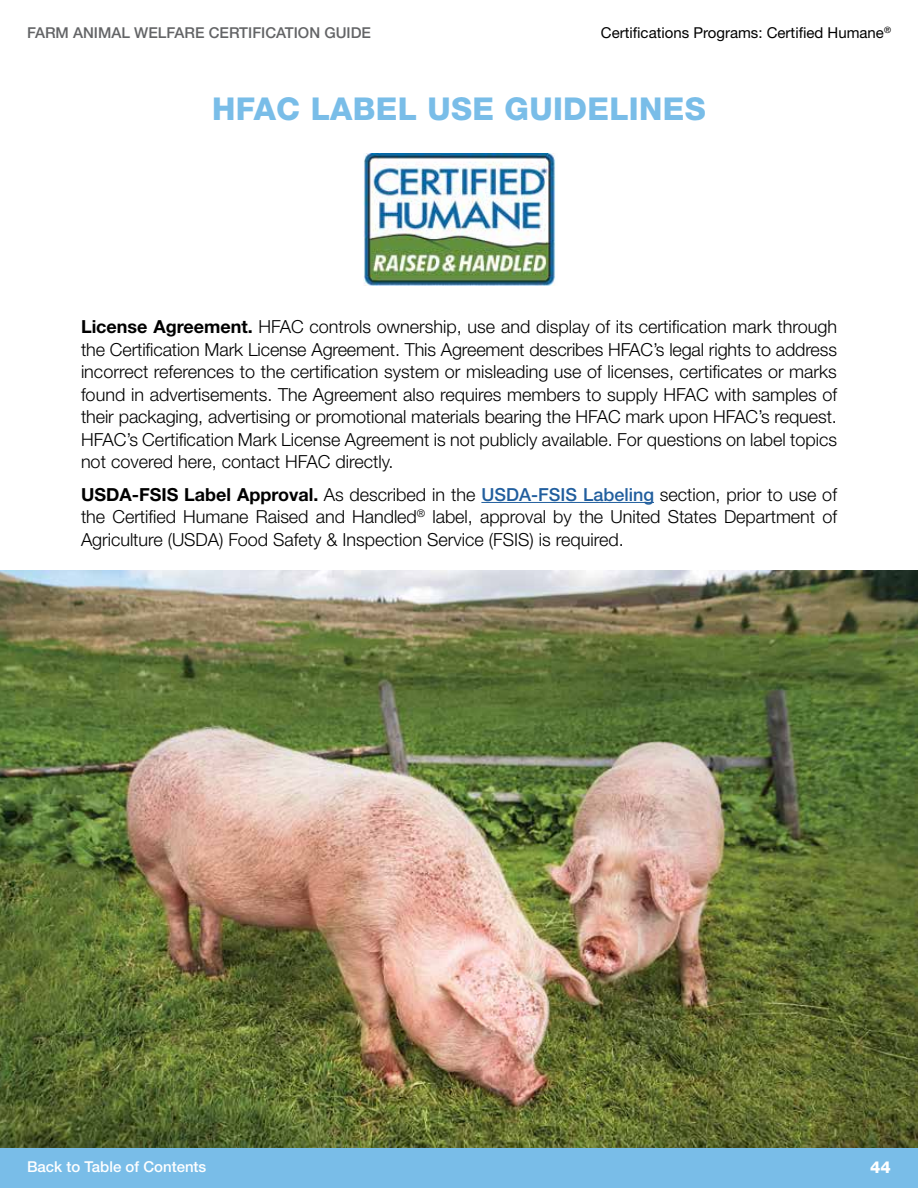
<style>
.page{position:relative;width:918px;height:1188px;background:#fff}
.page>*{position:absolute;margin:0;border:0;box-sizing:border-box;transform-origin:0 0}
.t1{font:800 31.5px "Helvetica Neue LT Std";letter-spacing:.01em;color:#79bde8}
.t2{font:300 18px/22.5px "Helvetica Neue LT Std";color:#000;text-align:justify}
.t3{font:800 16.5px "Helvetica Neue LT Std";color:#fff}
.t4{font:15px "Helvetica Neue LT Std";color:#000}
.t5{font:500 15px "Helvetica Neue LT Std";color:#636466}
.t6{font:500 15px "Helvetica Neue LT Std";color:#fff}
.s1{font-weight:700}
.s2{font-weight:500;color:#215e9e}
</style>
<div class="page">
<div style="left:0;top:1147px;width:918px;height:41px;background:#79bde8"></div>
<img style="left:0;top:571px;width:918px;height:576px">
<hr style="left:481px;top:502px;width:173px;height:1px;background:#215e9e">
<img style="left:364px;top:154px;width:192px;height:132px">
<p class="t5" style="left:27px;top:23px;width:346px">FARM ANIMAL WELFARE CERTIFICATION GUIDE</p>
<p class="t4" style="left:601px;top:23px;width:292px">Certifications Programs: Certified Humane<sup>®</sup></p>
<h1 class="t1" style="left:212px;top:90px;width:495px">HFAC LABEL USE GUIDELINES</h1>
<p class="t2" style="left:81px;top:315px;width:758px"><span class="s1">License Agreement.</span> HFAC controls ownership, use and display of its certification mark through the Certification Mark License Agreement. This Agreement describes HFAC’s legal rights to address incorrect references to the certification system or misleading use of licenses, certificates or marks found in advertisements. The Agreement also requires members to supply HFAC with samples of their packaging, advertising or promotional materials bearing the HFAC mark upon HFAC’s request.<br>HFAC’s Certification Mark License Agreement is not publicly available. For questions on label topics not covered here, contact HFAC directly.</p>
<p class="t2" style="left:81px;top:483px;width:758px"><span class="s1">USDA-FSIS Label Approval.</span> As described in the <span class="s2">USDA-FSIS Labeling</span> section, prior to use of the Certified Humane Raised and Handled<sup>®</sup> label, approval by the United States Department of Agriculture (USDA) Food Safety &amp; Inspection Service (FSIS) is required.</p>
<p class="t6" style="left:27px;top:1157px;width:181px">Back to Table of Contents</p>
<p class="t3" style="left:870px;top:1157px;width:22px">44</p>
</div>
